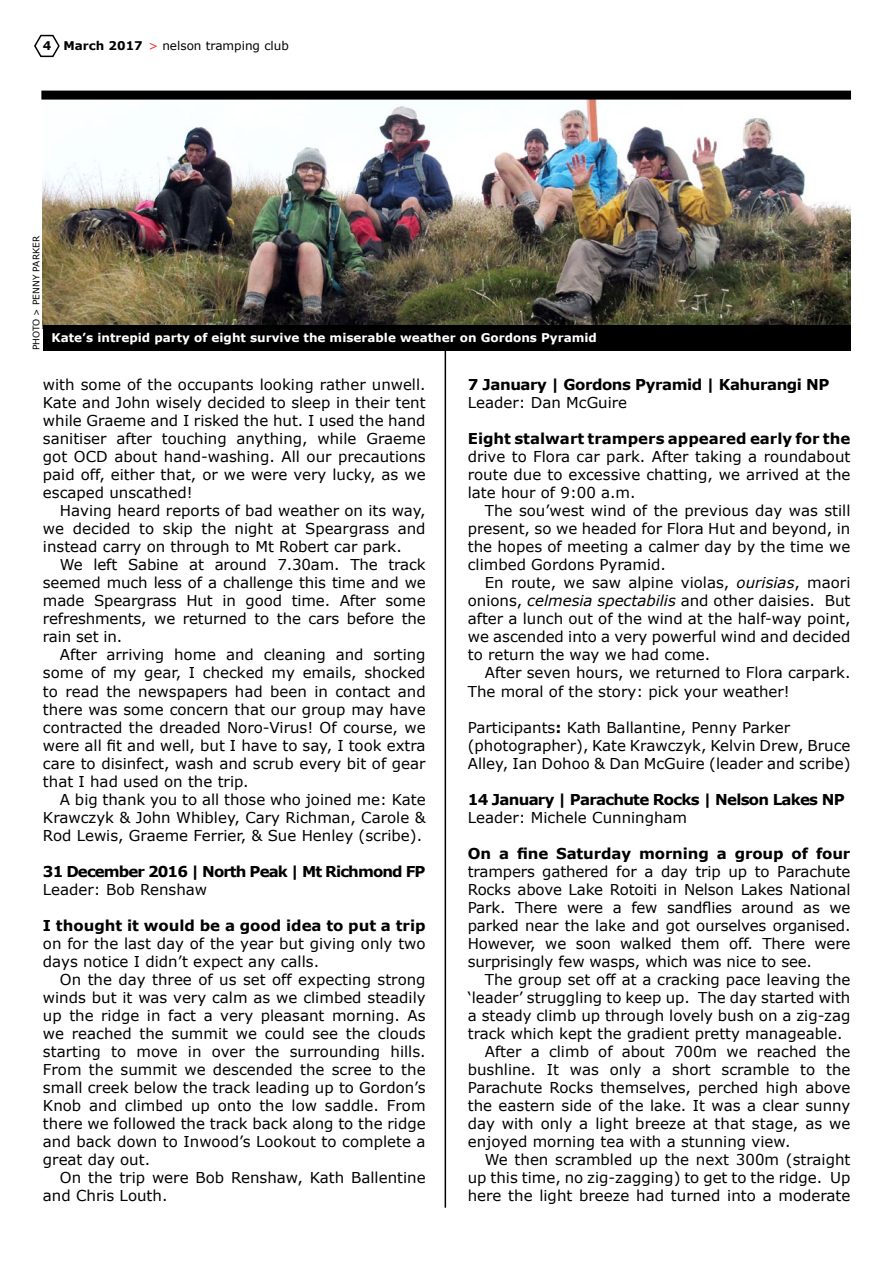
<style>
.page{position:relative;width:893px;height:1263px;background:#fff}
.page>*{position:absolute;margin:0;border:0;box-sizing:border-box;transform-origin:0 0}
.t1{font:15px/18px "Verdana";color:#000;text-align:justify}
.t2{font:700 15px "Verdana";color:#000}
.t3{font:700 15px "Verdana";letter-spacing:-.05em;color:#000}
.t4{font:700 15px "Verdana";letter-spacing:-.06em;color:#000}
.t5{font:700 15px "Verdana";letter-spacing:-.03em;color:#000}
.t6{font:700 15px "Verdana";letter-spacing:-.01em;color:#000}
.t7{font:700 12px "Verdana";color:#fff}
.t8{font:12px "Verdana";color:#000}
.t9{font:9px "Verdana";color:#000}
.s1{font-weight:700}
.s2{color:#ee2d2c}
.s3{font-style:italic}
</style>
<div class="page">
<img style="left:42px;top:100px;width:808px;height:228px">
<svg style="left:34px;top:34px;width:26px;height:24px"></svg>
<div style="left:41px;top:91px;width:810px;height:9px;background:#000"></div>
<hr style="left:445px;top:349px;width:1px;height:859px;background:#000">
<div style="left:43px;top:325px;width:808px;height:26px;background:#000"></div>
<p class="t8" style="left:43px;top:37px;width:248px"><span class="s1">4 March 2017</span> <span class="s2">&gt;</span> nelson tramping club</p>
<p class="t9" style="left:30px;top:350px;width:116px;rotate:-90deg">PHOTO &gt; PENNY PARKER</p>
<p class="t7" style="left:51px;top:330px;width:547px">Kate’s intrepid party of eight survive the miserable weather on Gordons Pyramid</p>
<p class="t1" style="left:43px;top:376px;width:384px">with some of the occupants looking rather unwell.<br>Kate and John wisely decided to sleep in their tent while Graeme and I risked the hut. I used the hand sanitiser after touching anything, while Graeme got OCD about hand-washing. All our precautions paid off, either that, or we were very lucky, as we escaped unscathed!</p>
<p class="t1" style="left:43px;top:502px;width:384px;text-indent:17px">Having heard reports of bad weather on its way, we decided to skip the night at Speargrass and instead carry on through to Mt Robert car park.</p>
<p class="t1" style="left:43px;top:556px;width:384px;text-indent:17px">We left Sabine at around 7.30am. The track seemed much less of a challenge this time and we made Speargrass Hut in good time. After some refreshments, we returned to the cars before the rain set in.</p>
<p class="t1" style="left:43px;top:646px;width:384px;text-indent:17px">After arriving home and cleaning and sorting some of my gear, I checked my emails, shocked to read the newspapers had been in contact and there was some concern that our group may have contracted the dreaded Noro-Virus! Of course, we were all fit and well, but I have to say, I took extra care to disinfect, wash and scrub every bit of gear that I had used on the trip.</p>
<p class="t1" style="left:43px;top:790px;width:384px;text-indent:17px">A big thank you to all those who joined me: Kate Krawczyk &amp; John Whibley, Cary Richman, Carole &amp; Rod Lewis, Graeme Ferrier, &amp; Sue Henley (scribe).</p>
<p class="t4" style="left:43px;top:860px;width:384px">31 December 2016 | North Peak | Mt Richmond FP</p>
<p class="t1" style="left:43px;top:880px;width:166px">Leader: Bob Renshaw</p>
<p class="t2" style="left:43px;top:914px;width:384px">I thought it would be a good idea to put a trip</p>
<p class="t1" style="left:43px;top:934px;width:384px">on for the last day of the year but giving only two days notice I didn’t expect any calls.</p>
<p class="t1" style="left:43px;top:970px;width:384px;text-indent:17px">On the day three of us set off expecting strong winds but it was very calm as we climbed steadily up the ridge in fact a very pleasant morning. As we reached the summit we could see the clouds starting to move in over the surrounding hills.<br>From the summit we descended the scree to the small creek below the track leading up to Gordon’s Knob and climbed up onto the low saddle. From there we followed the track back along to the ridge and back down to Inwood’s Lookout to complete a great day out.</p>
<p class="t1" style="left:43px;top:1168px;width:384px;text-indent:17px">On the trip were Bob Renshaw, Kath Ballentine and Chris Louth.</p>
<p class="t5" style="left:468px;top:374px;width:363px">7 January | Gordons Pyramid | Kahurangi NP</p>
<p class="t1" style="left:468px;top:394px;width:161px">Leader: Dan McGuire</p>
<p class="t2" style="left:468px;top:428px;width:384px">Eight stalwart trampers appeared early for the</p>
<p class="t1" style="left:468px;top:448px;width:384px">drive to Flora car park. After taking a roundabout route due to excessive chatting, we arrived at the late hour of 9:00 a.m.</p>
<p class="t1" style="left:468px;top:502px;width:384px;text-indent:17px">The sou’west wind of the previous day was still present, so we headed for Flora Hut and beyond, in the hopes of meeting a calmer day by the time we climbed Gordons Pyramid.</p>
<p class="t1" style="left:468px;top:574px;width:384px;text-indent:17px">En route, we saw alpine violas, <span class="s3">ourisias</span>, maori onions, <span class="s3">celmesia spectabilis</span> and other daisies. But after a lunch out of the wind at the half-way point, we ascended into a very powerful wind and decided to return the way we had come.</p>
<p class="t1" style="left:468px;top:664px;width:384px;text-indent:17px">After seven hours, we returned to Flora carpark.<br>The moral of the story: pick your weather!</p>
<p class="t1" style="left:468px;top:718px;width:384px;text-align:left">Participants<span class="s1">:</span> Kath Ballantine, Penny Parker (photographer), Kate Krawczyk, Kelvin Drew, Bruce<br>Alley, Ian Dohoo &amp; Dan McGuire (leader and scribe)</p>
<p class="t3" style="left:468px;top:788px;width:378px">14 January | Parachute Rocks | Nelson Lakes NP</p>
<p class="t1" style="left:468px;top:808px;width:221px">Leader: Michele Cunningham</p>
<p class="t6" style="left:468px;top:842px;width:384px">On a fine Saturday morning a group of four</p>
<p class="t1" style="left:468px;top:862px;width:384px">trampers gathered for a day trip up to Parachute Rocks above Lake Rotoiti in Nelson Lakes National Park. There were a few sandflies around as we parked near the lake and got ourselves organised.<br>However, we soon walked them off. There were surprisingly few wasps, which was nice to see.</p>
<p class="t1" style="left:485px;top:970px;width:367px">The group set off at a cracking pace leaving the</p>
<p class="t1" style="left:468px;top:988px;width:384px">‘leader’ struggling to keep up. The day started with</p>
<p class="t1" style="left:468px;top:1006px;width:384px">a steady climb up through lovely bush on a zig-zag</p>
<p class="t1" style="left:468px;top:1024px;width:376px">track which kept the gradient pretty manageable.</p>
<p class="t1" style="left:485px;top:1042px;width:367px">After a climb of about 700m we reached the</p>
<p class="t1" style="left:468px;top:1060px;width:384px">bushline. It was only a short scramble to the</p>
<p class="t1" style="left:468px;top:1078px;width:384px">Parachute Rocks themselves, perched high above</p>
<p class="t1" style="left:468px;top:1096px;width:384px">the eastern side of the lake. It was a clear sunny</p>
<p class="t1" style="left:468px;top:1114px;width:384px">day with only a light breeze at that stage, as we</p>
<p class="t1" style="left:468px;top:1132px;width:324px">enjoyed morning tea with a stunning view.</p>
<p class="t1" style="left:485px;top:1150px;width:367px">We then scrambled up the next 300m (straight</p>
<p class="t1" style="left:468px;top:1168px;width:384px">up this time, no zig-zagging) to get to the ridge. Up</p>
<p class="t1" style="left:468px;top:1186px;width:384px">here the light breeze had turned into a moderate</p>
</div>
